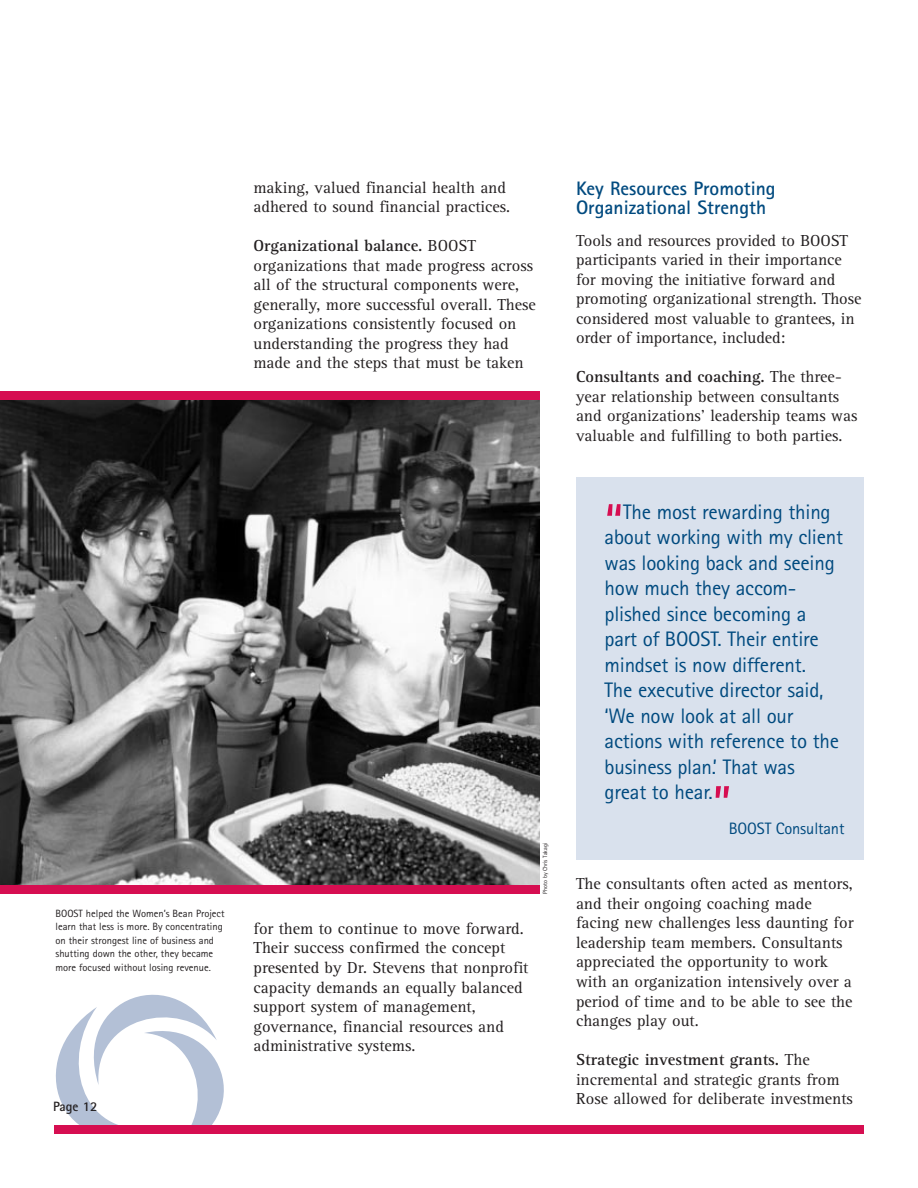
<style>
.page{position:relative;width:918px;height:1188px;background:#fff}
.page>*{position:absolute;margin:0;border:0;box-sizing:border-box;transform-origin:0 0}
.t1{font:54px "Rotis Rose Sans";color:#d60e51}
.t2{font:21px/25.5px "Rotis Rose Sans";letter-spacing:-.01em;color:#004a7f}
.t3{font:700 19.5px/19.5px "Rotis Rose Sans";color:#004a7f}
.t4{font:16.5px/19.5px "Rotis Rose Serif";color:#231f20}
.t5{font:16.5px "Rotis Rose Sans";letter-spacing:-.01em;color:#004a7f}
.t6{font:700 13.5px "Rotis Rose Sans";color:#231f20}
.t7{font:10.5px/13.5px "Rotis Rose Sans";color:#231f20}
.t8{font:6px "Rotis Rose Sans";color:#231f20}
.s1{font-weight:700}
</style>
<div class="page">
<svg style="left:55px;top:994px;width:169px;height:131px"></svg>
<div style="left:54px;top:1125px;width:810px;height:9px;background:#d60e51"></div>
<img style="left:0;top:400px;width:540px;height:485px">
<div style="left:0;top:392px;width:540px;height:8px;background:#d60e51"></div>
<div style="left:0;top:885px;width:540px;height:9px;background:#d60e51"></div>
<div style="left:576px;top:477px;width:288px;height:383px;background:#d9e1ed"></div>
<p class="t7" style="left:56px;top:907px;width:171px">BOOST helped the Women’s Bean Project learn that less is more. By concentrating on their strongest line of business and shutting down the other, they became more focused without losing revenue.</p>
<p class="t6" style="left:53px;top:1101px;width:46px">Page 12</p>
<p class="t4" style="left:254px;top:179px;width:258px">making, valued financial health and adhered to sound financial practices.</p>
<p class="t4" style="left:254px;top:238px;width:284px"><span class="s1">Organizational balance.</span> BOOST organizations that made progress across all of the structural components were, generally, more successful overall. These organizations consistently focused on understanding the progress they had made and the steps that must be taken</p>
<p class="t4" style="left:254px;top:920px;width:277px">for them to continue to move forward.<br>Their success confirmed the concept presented by Dr. Stevens that nonprofit capacity demands an equally balanced support system of management, governance, financial resources and administrative systems.</p>
<p class="t8" style="left:543px;top:894px;width:52px;rotate:-90deg">Photo by Chris Takagi</p>
<p class="t3" style="left:576px;top:181px;width:201px">Key Resources Promoting<br>Organizational Strength</p>
<p class="t4" style="left:576px;top:232px;width:287px">Tools and resources provided to BOOST participants varied in their importance for moving the initiative forward and promoting organizational strength. Those considered most valuable to grantees, in order of importance, included:</p>
<p class="t4" style="left:576px;top:369px;width:283px"><span class="s1">Consultants and coaching.</span> The three&shy;year relationship between consultants and organizations’ leadership teams was valuable and fulfilling to both parties.</p>
<h1 class="t1" style="left:604px;top:504px;width:21px">“</h1>
<p class="t2" style="left:604px;top:501px;width:240px;text-indent:19px">The most rewarding thing about working with my client was looking back and seeing how much they accom&shy;plished since becoming a part of BOOST. Their entire mindset is now different.<br>The executive director said, ‘We now look at all our actions with reference to the business plan.’ That was<br>great to hear.</p>
<h1 class="t1" style="left:713px;top:786px;width:21px">”</h1>
<p class="t5" style="left:729px;top:823px;width:117px">BOOST Consultant</p>
<p class="t4" style="left:576px;top:876px;width:279px">The consultants often acted as mentors, and their ongoing coaching made facing new challenges less daunting for leadership team members. Consultants appreciated the opportunity to work with an organization intensively over a period of time and to be able to see the changes play out.</p>
<p class="t4" style="left:576px;top:1051px;width:278px"><span class="s1">Strategic investment grants.</span> The incremental and strategic grants from<br>Rose allowed for deliberate investments</p>
</div>
